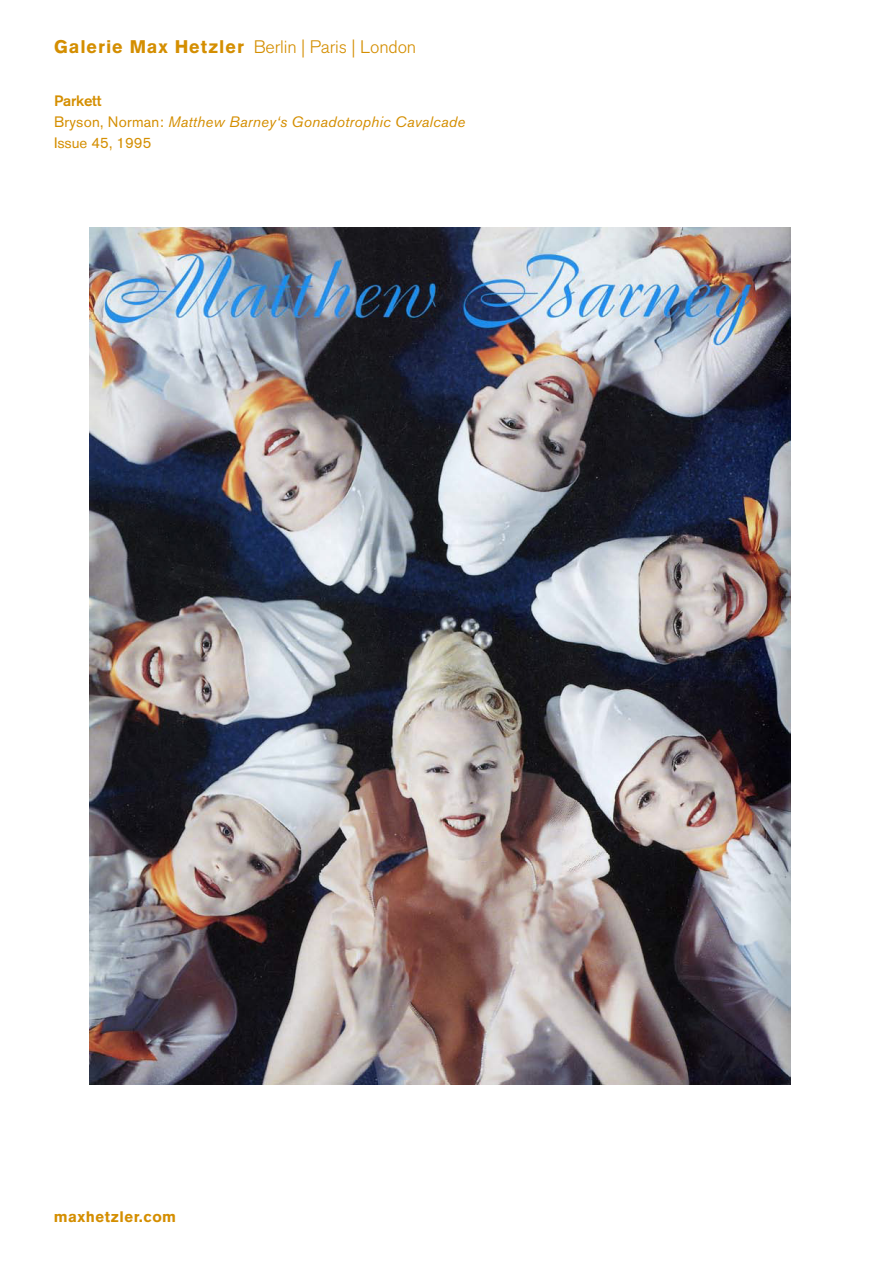
<style>
.page{position:relative;width:893px;height:1263px;background:#fff}
.page>*{position:absolute;margin:0;border:0;box-sizing:border-box;transform-origin:0 0}
.t1{font:18px "Akzidenz Grotesk BE Light Os F";letter-spacing:-.01em;color:#d48e00}
.t2{font:italic 15px/21px "Akzidenz Grotesk BE";letter-spacing:.015em;color:#d48e00}
.t3{font:900 15px "Akzidenz Grotesk";letter-spacing:.03em;color:#d48e00}
.s1{font-family:"Akzidenz Grotesk";font-weight:900}
.s2{font-weight:500;font-style:normal}
.s3{font-style:normal}
</style>
<div class="page">
<img style="left:90px;top:228px;width:700px;height:856px">
<p class="t1" style="left:54px;top:37px;width:364px"><span class="s1">Galerie Max Hetzler</span> Berlin | Paris | London</p>
<p class="t2" style="left:54px;top:90px;width:413px"><span class="s2">Parkett<br></span><span class="s3">Bryson, Norman:</span> Matthew Barney‘s Gonadotrophic Cavalcade<br><span class="s3">Issue 45, 1995</span></p>
<p class="t3" style="left:54px;top:1207px;width:124px">maxhetzler.com</p>
</div>
